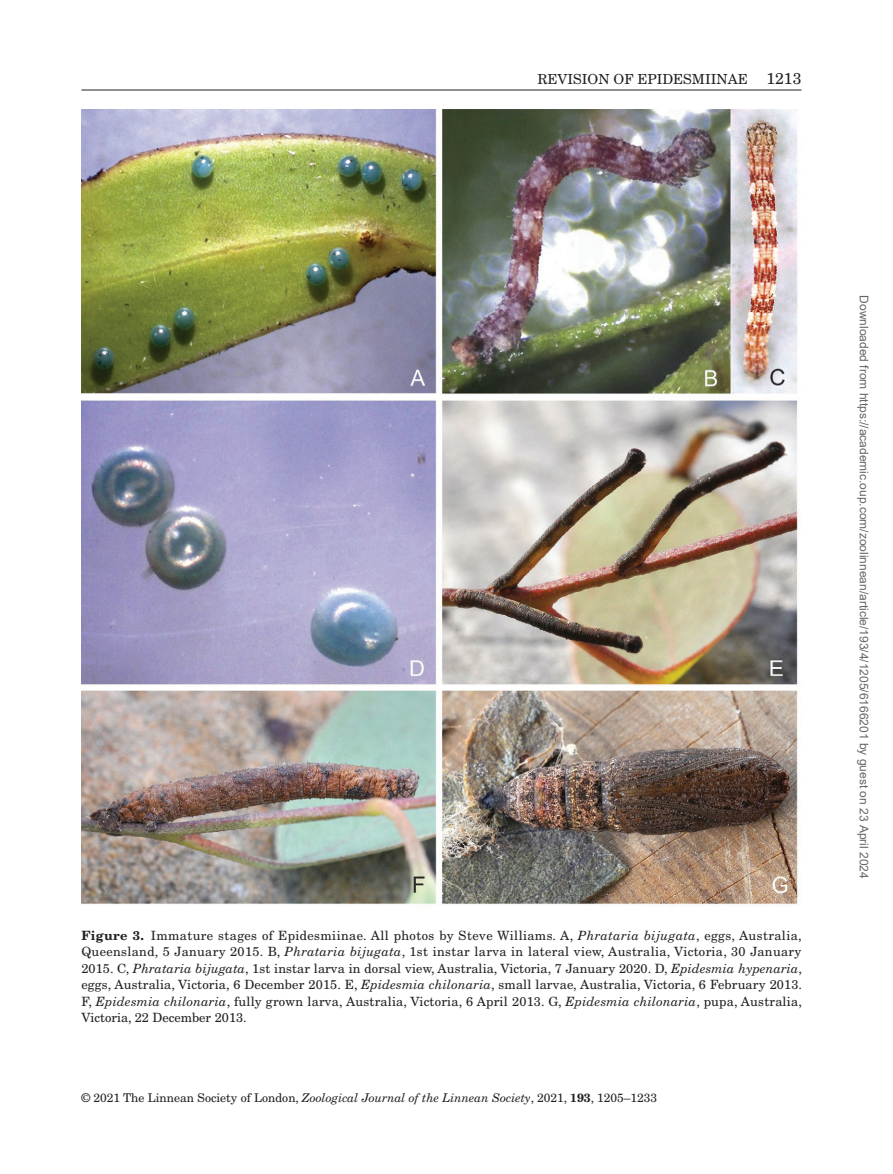
<style>
.page{position:relative;width:893px;height:1174px;background:#fff}
.page>*{position:absolute;margin:0;border:0;box-sizing:border-box;transform-origin:0 0}
.t1{font:13.8px "New Century Schlbk";color:#231f20}
.t2{font:12.75px/16.5px "New Century Schlbk";letter-spacing:.015em;color:#231f20;text-align:justify}
.t3{font:12px "Arial";color:#666}
.t4{font:12px "New Century Schlbk";color:#231f20}
.s1{font-size:15.75px}
.s2{font-weight:700}
.s3{font-style:italic}
</style>
<div class="page">
<hr style="left:81px;top:90px;width:720px;height:1px;background:#231f20">
<img style="left:81px;top:110px;width:718px;height:795px">
<p class="t1" style="left:537px;top:70px;width:265px">REVISION OF EPIDESMIINAE <span class="s1">1213</span></p>
<p class="t2" style="left:81px;top:927px;width:722px"><span class="s2">Figure 3.</span> Immature stages of Epidesmiinae. All photos by Steve Williams. A, <span class="s3">Phrataria bijugata</span>, eggs, Australia, Queensland, 5 January 2015. B, <span class="s3">Phrataria bijugata</span>, 1st instar larva in lateral view, Australia, Victoria, 30 January 2015. C, <span class="s3">Phrataria bijugata</span>, 1st instar larva in dorsal view, Australia, Victoria, 7 January 2020. D, <span class="s3">Epidesmia hypenaria</span>, eggs, Australia, Victoria, 6 December 2015. E, <span class="s3">Epidesmia chilonaria</span>, small larvae, Australia, Victoria, 6 February 2013.<br>F, <span class="s3">Epidesmia chilonaria</span>, fully grown larva, Australia, Victoria, 6 April 2013. G, <span class="s3">Epidesmia chilonaria</span>, pupa, Australia, Victoria, 22 December 2013.</p>
<p class="t4" style="left:81px;top:1090px;width:577px">© 2021 The Linnean Society of London, <span class="s3">Zoological Journal of the Linnean Society</span>, 2021, <span class="s2">193</span>, 1205–1233</p>
<p class="t3" style="left:868px;top:295px;width:585px;rotate:90deg">Downloaded from https://academic.oup.com/zoolinnean/article/193/4/1205/6166201 by guest on 23 April 2024</p>
</div>
